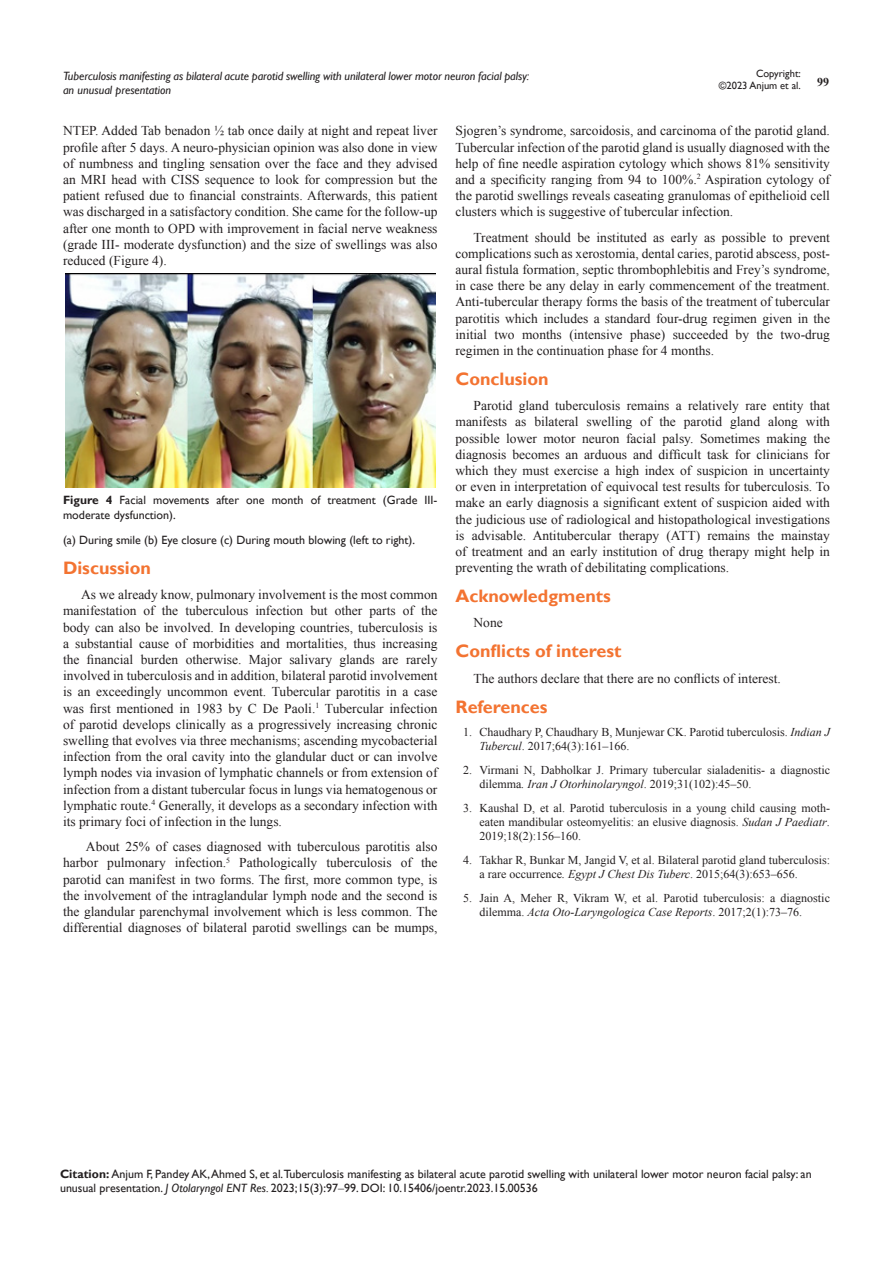
<style>
.page{position:relative;width:893px;height:1263px;background:#fff}
.page>*{position:absolute;margin:0;border:0;box-sizing:border-box;transform-origin:0 0}
.List_Paragraph{font:700 18px "Gill Sans";color:#f37331}
.t1{font:13.5px/16.2px "Times New Roman";color:#231f20;text-align:justify}
.t2{font:12px/14.4px "Times New Roman";color:#231f20}
.Citation{font:12px/14.4px "Gill Sans";color:#231f20}
.t3{font:italic 12px/14.4px "Gill Sans";color:#231f20}
.t4{font:700 12px "Times New Roman";color:#231f20}
.t5{font:10.5px/12.6px "Gill Sans";color:#231f20;text-align:right}
.s1{font-weight:700}
.s2{font-style:italic}
.s3{font-family:"Times New Roman"}
</style>
<div class="page">
<img style="left:65px;top:274px;width:371px;height:214px">
<p class="t5" style="left:719px;top:67px;width:83px">Copyright:<br>©2023 Anjum et al.</p>
<p class="t3" style="left:63px;top:69px;width:468px">Tuberculosis manifesting as bilateral acute parotid swelling with unilateral lower motor neuron facial palsy: an unusual presentation</p>
<p class="t4" style="left:817px;top:73px;width:13px">99</p>
<p class="t1" style="left:63px;top:123px;width:376px">NTEP. Added Tab benadon ½ tab once daily at night and repeat liver profile after 5 days. A neuro-physician opinion was also done in view of numbness and tingling sensation over the face and they advised an MRI head with CISS sequence to look for compression but the patient refused due to financial constraints. Afterwards, this patient was discharged in a satisfactory condition. She came for the follow-up after one month to OPD with improvement in facial nerve weakness (grade III- moderate dysfunction) and the size of swellings was also reduced (Figure 4).</p>
<p class="Citation" style="left:63px;top:493px;width:376px"><span class="s1">Figure 4</span> Facial movements after one month of treatment (Grade III&shy;moderate dysfunction).</p>
<p class="Citation" style="left:63px;top:533px;width:353px">(a) During smile (b) Eye closure (c) During mouth blowing (left to right).</p>
<p class="List_Paragraph" style="left:63px;top:557px;width:89px">Discussion</p>
<p class="t1" style="left:63px;top:586px;width:376px;text-indent:18px">As we already know, pulmonary involvement is the most common manifestation of the tuberculous infection but other parts of the body can also be involved. In developing countries, tuberculosis is a substantial cause of morbidities and mortalities, thus increasing the financial burden otherwise. Major salivary glands are rarely involved in tuberculosis and in addition, bilateral parotid involvement is an exceedingly uncommon event. Tubercular parotitis in a case was first mentioned in 1983 by C De Paoli.<sup>1</sup> Tubercular infection of parotid develops clinically as a progressively increasing chronic swelling that evolves via three mechanisms; ascending mycobacterial infection from the oral cavity into the glandular duct or can involve lymph nodes via invasion of lymphatic channels or from extension of infection from a distant tubercular focus in lungs via hematogenous or lymphatic route.<sup>4</sup> Generally, it develops as a secondary infection with its primary foci of infection in the lungs.</p>
<p class="t1" style="left:63px;top:838px;width:376px;text-indent:23px">About 25% of cases diagnosed with tuberculous parotitis also harbor pulmonary infection.<sup>5</sup> Pathologically tuberculosis of the parotid can manifest in two forms. The first, more common type, is the involvement of the intraglandular lymph node and the second is the glandular parenchymal involvement which is less common. The differential diagnoses of bilateral parotid swellings can be mumps,</p>
<p class="t1" style="left:455px;top:123px;width:376px">Sjogren’s syndrome, sarcoidosis, and carcinoma of the parotid gland.<br>Tubercular infection of the parotid gland is usually diagnosed with the help of fine needle aspiration cytology which shows 81% sensitivity and a specificity ranging from 94 to 100%.<sup>2</sup> Aspiration cytology of the parotid swellings reveals caseating granulomas of epithelioid cell clusters which is suggestive of tubercular infection.</p>
<p class="t1" style="left:455px;top:229px;width:376px;text-indent:18px">Treatment should be instituted as early as possible to prevent complications such as xerostomia, dental caries, parotid abscess, post&shy;aural fistula formation, septic thrombophlebitis and Frey’s syndrome, in case there be any delay in early commencement of the treatment.<br>Anti-tubercular therapy forms the basis of the treatment of tubercular parotitis which includes a standard four-drug regimen given in the initial two months (intensive phase) succeeded by the two-drug regimen in the continuation phase for 4 months.</p>
<p class="List_Paragraph" style="left:455px;top:368px;width:95px">Conclusion</p>
<p class="t1" style="left:455px;top:397px;width:376px;text-indent:18px">Parotid gland tuberculosis remains a relatively rare entity that manifests as bilateral swelling of the parotid gland along with possible lower motor neuron facial palsy. Sometimes making the diagnosis becomes an arduous and difficult task for clinicians for which they must exercise a high index of suspicion in uncertainty or even in interpretation of equivocal test results for tuberculosis. To make an early diagnosis a significant extent of suspicion aided with the judicious use of radiological and histopathological investigations is advisable. Antitubercular therapy (ATT) remains the mainstay of treatment and an early institution of drug therapy might help in preventing the wrath of debilitating complications.</p>
<p class="List_Paragraph" style="left:455px;top:585px;width:157px">Acknowledgments</p>
<p class="t1" style="left:473px;top:615px;width:31px">None</p>
<p class="List_Paragraph" style="left:455px;top:640px;width:168px">Conflicts of interest</p>
<p class="t1" style="left:473px;top:670px;width:309px">The authors declare that there are no conflicts of interest.</p>
<p class="List_Paragraph" style="left:455px;top:696px;width:94px">References</p>
<p class="t2" style="left:479px;top:725px;width:352px;text-indent:-16px">1. Chaudhary P, Chaudhary B, Munjewar CK. Parotid tuberculosis. <span class="s2">Indian J<br>Tubercul</span>. 2017;64(3):161–166.</p>
<p class="t2" style="left:479px;top:762px;width:352px;text-indent:-16px">2. Virmani N, Dabholkar J. Primary tubercular sialadenitis- a diagnostic dilemma<span class="s2">. Iran J Otorhinolaryngol</span>. 2019;31(102):45–50.</p>
<p class="t2" style="left:479px;top:800px;width:352px;text-align:justify;text-indent:-16px">3. Kaushal D, et al. Parotid tuberculosis in a young child causing moth&shy;eaten mandibular osteomyelitis: an elusive diagnosis. <span class="s2">Sudan J Paediatr</span>.<br>2019;18(2):156–160.</p>
<p class="t2" style="left:479px;top:852px;width:352px;text-indent:-16px">4. Takhar R, Bunkar M, Jangid V, et al. Bilateral parotid gland tuberculosis: a rare occurrence<span class="s2">. Egypt J Chest Dis Tuberc</span>. 2015;64(3):653–656.</p>
<p class="t2" style="left:479px;top:890px;width:352px;text-indent:-16px">5. Jain A, Meher R, Vikram W, et al. Parotid tuberculosis: a diagnostic dilemma. <span class="s2">Acta Oto-Laryngologica Case Reports</span>. 2017;2(1):73–76.</p>
<p class="Citation" style="left:60px;top:1167px;width:753px"><span class="s1">Citation:</span> Anjum F, Pandey AK, Ahmed S, et al.Tuberculosis manifesting as bilateral acute parotid swelling with unilateral lower motor neuron facial palsy: an unusual presentation. <span class="s2">J Otolaryngol ENT Res.</span> 2023;15(3):97<span class="s3">‒</span>99. DOI: 10.15406/joentr.2023.15.00536</p>
</div>
